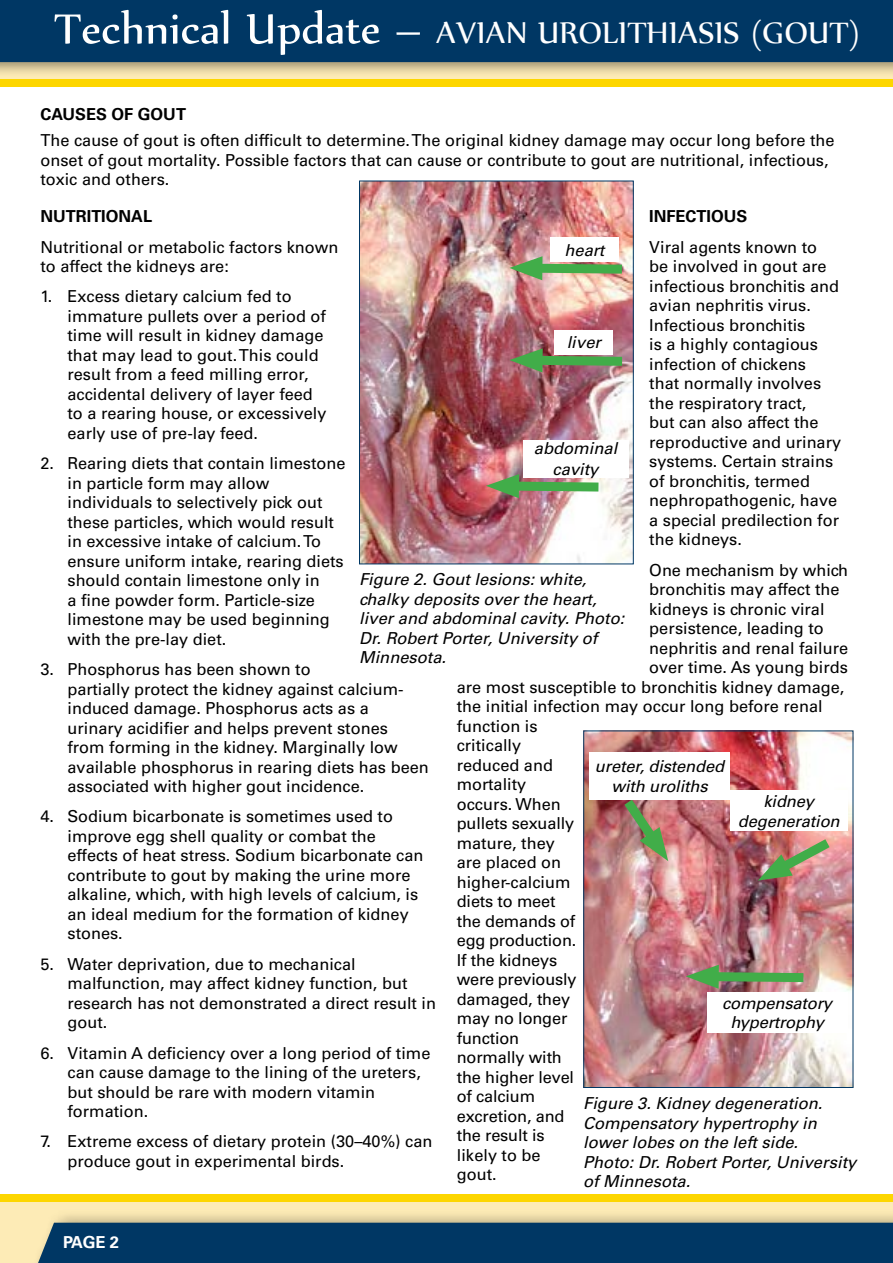
<style>
.page{position:relative;width:893px;height:1263px;background:#fff}
.page>*{position:absolute;margin:0;border:0;box-sizing:border-box;transform-origin:0 0}
.t1{font:36px "Nyala";color:#fff}
.t2{font:16.5px/19.5px "Univers LT Std";color:#000}
.t3{font:italic 16.5px/19.5px "Univers LT Std";color:#000;text-align:center}
.t4{font:700 16.5px "Univers LT Std";color:#000}
.t5{font:700 16.5px "Univers LT Std";color:#fff}
.s1{font-size:51px}
</style>
<div class="page">
<div style="left:0;top:1194px;width:893px;height:69px;background:#fdebb6"></div>
<div style="left:0;top:1194px;width:893px;height:8px;background:#fdd600"></div>
<div style="left:28px;top:1209px;width:865px;height:54px;background:#000;opacity:.4"></div>
<div style="left:33px;top:1223px;width:860px;height:40px;background:#003764"></div>
<div style="left:0;top:0;width:893px;height:84px;background:#fdebb6"></div>
<div style="left:0;top:79px;width:893px;height:8px;background:#fdd600"></div>
<div style="left:0;top:0;width:893px;height:77px;background:#000;opacity:.4"></div>
<div style="left:0;top:0;width:893px;height:62px;background:#003764"></div>
<img style="left:361px;top:183px;width:271px;height:379px">
<div style="left:359px;top:181px;width:275px;height:383px;border:1px solid #003764"></div>
<img style="left:509px;top:256px;width:122px;height:24px">
<div style="left:550px;top:238px;width:68px;height:24px;background:#fff"></div>
<svg style="left:509px;top:348px;width:122px;height:24px;background:#7d8965"></svg>
<div style="left:555px;top:330px;width:58px;height:24px;background:#fff"></div>
<svg style="left:486px;top:474px;width:122px;height:24px;background:#99a882"></svg>
<div style="left:523px;top:440px;width:105px;height:37px;background:#fff"></div>
<img style="left:585px;top:732px;width:266px;height:354px">
<div style="left:583px;top:730px;width:270px;height:358px;border:1px solid #003764"></div>
<img style="left:758px;top:831px;width:82px;height:53px">
<div style="left:730px;top:790px;width:118px;height:41px;background:#fff"></div>
<img style="left:686px;top:965px;width:126px;height:24px">
<div style="left:707px;top:992px;width:140px;height:41px;background:#fff"></div>
<svg style="left:616px;top:800px;width:54px;height:61px;background:#a18871"></svg>
<div style="left:589px;top:752px;width:141px;height:48px;background:#fff"></div>
<h1 class="t1" style="left:54px;top:11px;width:808px"><span class="s1">Technical Update –</span> AVIAN UROLITHIASIS (GOUT)</h1>
<p class="t4" style="left:40px;top:104px;width:147px">CAUSES OF GOUT</p>
<p class="t2" style="left:40px;top:131px;width:796px">The cause of gout is often difficult to determine. The original kidney damage may occur long before the onset of gout mortality. Possible factors that can cause or contribute to gout are nutritional, infectious, toxic and others.</p>
<p class="t4" style="left:40px;top:207px;width:113px">NUTRITIONAL</p>
<p class="t2" style="left:40px;top:237px;width:299px">Nutritional or metabolic factors known to affect the kidneys are:</p>
<p class="t2" style="left:68px;top:287px;width:261px;text-indent:-27px">1. Excess dietary calcium fed to immature pullets over a period of time will result in kidney damage that may lead to gout. This could result from a feed milling error, accidental delivery of layer feed to a rearing house, or excessively early use of pre-lay feed.</p>
<p class="t2" style="left:68px;top:454px;width:280px;text-indent:-27px">2. Rearing diets that contain limestone in particle form may allow individuals to selectively pick out these particles, which would result in excessive intake of calcium. To ensure uniform intake, rearing diets should contain limestone only in<br>a fine powder form. Particle-size limestone may be used beginning with the pre-lay diet.</p>
<p class="t2" style="left:68px;top:659px;width:363px;text-indent:-27px">3. Phosphorus has been shown to<br>partially protect the kidney against calcium&shy;induced damage. Phosphorus acts as a<br>urinary acidifier and helps prevent stones from forming in the kidney. Marginally low available phosphorus in rearing diets has been associated with higher gout incidence.</p>
<p class="t2" style="left:68px;top:807px;width:357px;text-indent:-27px">4. Sodium bicarbonate is sometimes used to improve egg shell quality or combat the effects of heat stress. Sodium bicarbonate can contribute to gout by making the urine more alkaline, which, with high levels of calcium, is an ideal medium for the formation of kidney stones.</p>
<p class="t2" style="left:68px;top:954px;width:370px;text-indent:-27px">5. Water deprivation, due to mechanical malfunction, may affect kidney function, but research has not demonstrated a direct result in gout.</p>
<p class="t2" style="left:68px;top:1043px;width:364px;text-indent:-27px">6. Vitamin A deficiency over a long period of time can cause damage to the lining of the ureters, but should be rare with modern vitamin formation.</p>
<p class="t2" style="left:68px;top:1132px;width:366px;text-indent:-27px">7. Extreme excess of dietary protein (30–40%) can produce gout in experimental birds.</p>
<p class="t4" style="left:649px;top:207px;width:100px">INFECTIOUS</p>
<p class="t2" style="left:649px;top:237px;width:193px">Viral agents known to<br>be involved in gout are infectious bronchitis and avian nephritis virus.<br>Infectious bronchitis<br>is a highly contagious infection of chickens<br>that normally involves the respiratory tract,<br>but can also affect the reproductive and urinary systems. Certain strains of bronchitis, termed nephropathogenic, have a special predilection for the kidneys.</p>
<p class="t2" style="left:649px;top:560px;width:200px">One mechanism by which</p>
<p class="t2" style="left:649px;top:579px;width:192px">bronchitis may affect the</p>
<p class="t2" style="left:649px;top:599px;width:177px">kidneys is chronic viral</p>
<p class="t2" style="left:649px;top:618px;width:176px">persistence, leading to</p>
<p class="t2" style="left:649px;top:638px;width:200px">nephritis and renal failure</p>
<p class="t2" style="left:649px;top:657px;width:200px">over time. As young birds</p>
<p class="t2" style="left:457px;top:677px;width:389px">are most susceptible to bronchitis kidney damage,</p>
<p class="t2" style="left:457px;top:696px;width:367px">the initial infection may occur long before renal</p>
<p class="t2" style="left:457px;top:716px;width:82px">function is</p>
<p class="t2" style="left:457px;top:735px;width:66px">critically</p>
<p class="t2" style="left:457px;top:755px;width:98px">reduced and</p>
<p class="t2" style="left:457px;top:774px;width:71px">mortality</p>
<p class="t2" style="left:457px;top:794px;width:105px">occurs. When</p>
<p class="t2" style="left:457px;top:813px;width:119px">pullets sexually</p>
<p class="t2" style="left:457px;top:833px;width:100px">mature, they</p>
<p class="t2" style="left:457px;top:852px;width:106px">are placed on</p>
<p class="t2" style="left:457px;top:872px;width:115px">higher-calcium</p>
<p class="t2" style="left:457px;top:891px;width:100px">diets to meet</p>
<p class="t2" style="left:457px;top:911px;width:120px">the demands of</p>
<p class="t2" style="left:457px;top:931px;width:121px">egg production.</p>
<p class="t2" style="left:457px;top:950px;width:102px">If the kidneys</p>
<p class="t2" style="left:457px;top:970px;width:121px">were previously</p>
<p class="t2" style="left:457px;top:989px;width:115px">damaged, they</p>
<p class="t2" style="left:457px;top:1009px;width:112px">may no longer</p>
<p class="t2" style="left:457px;top:1028px;width:64px">function</p>
<p class="t2" style="left:457px;top:1048px;width:107px">normally with</p>
<p class="t2" style="left:457px;top:1067px;width:119px">the higher level</p>
<p class="t2" style="left:457px;top:1087px;width:80px">of calcium</p>
<p class="t2" style="left:457px;top:1106px;width:109px">excretion, and</p>
<p class="t2" style="left:457px;top:1126px;width:89px">the result is</p>
<p class="t2" style="left:457px;top:1145px;width:85px">likely to be</p>
<p class="t2" style="left:457px;top:1165px;width:41px">gout.</p>
<p class="t3" style="left:564px;top:241px;width:41px">heart</p>
<p class="t3" style="left:567px;top:333px;width:36px">liver</p>
<p class="t3" style="left:534px;top:438px;width:85px;line-height:21px">abdominal cavity</p>
<p class="t3" style="left:359px;top:570px;width:267px;text-align:left">Figure 2. Gout lesions: white, chalky deposits over the heart, liver and abdominal cavity. Photo:<br>Dr. Robert Porter, University of<br>Minnesota.</p>
<p class="t3" style="left:595px;top:757px;width:131px">ureter, distended with uroliths</p>
<p class="t3" style="left:738px;top:792px;width:103px">kidney degeneration</p>
<p class="t3" style="left:722px;top:993px;width:112px">compensatory hypertrophy</p>
<p class="t3" style="left:583px;top:1094px;width:275px;text-align:left">Figure 3. Kidney degeneration.<br>Compensatory hypertrophy in lower lobes on the left side.<br>Photo: Dr. Robert Porter, University of Minnesota.</p>
<p class="t5" style="left:63px;top:1232px;width:57px">PAGE 2</p>
</div>
